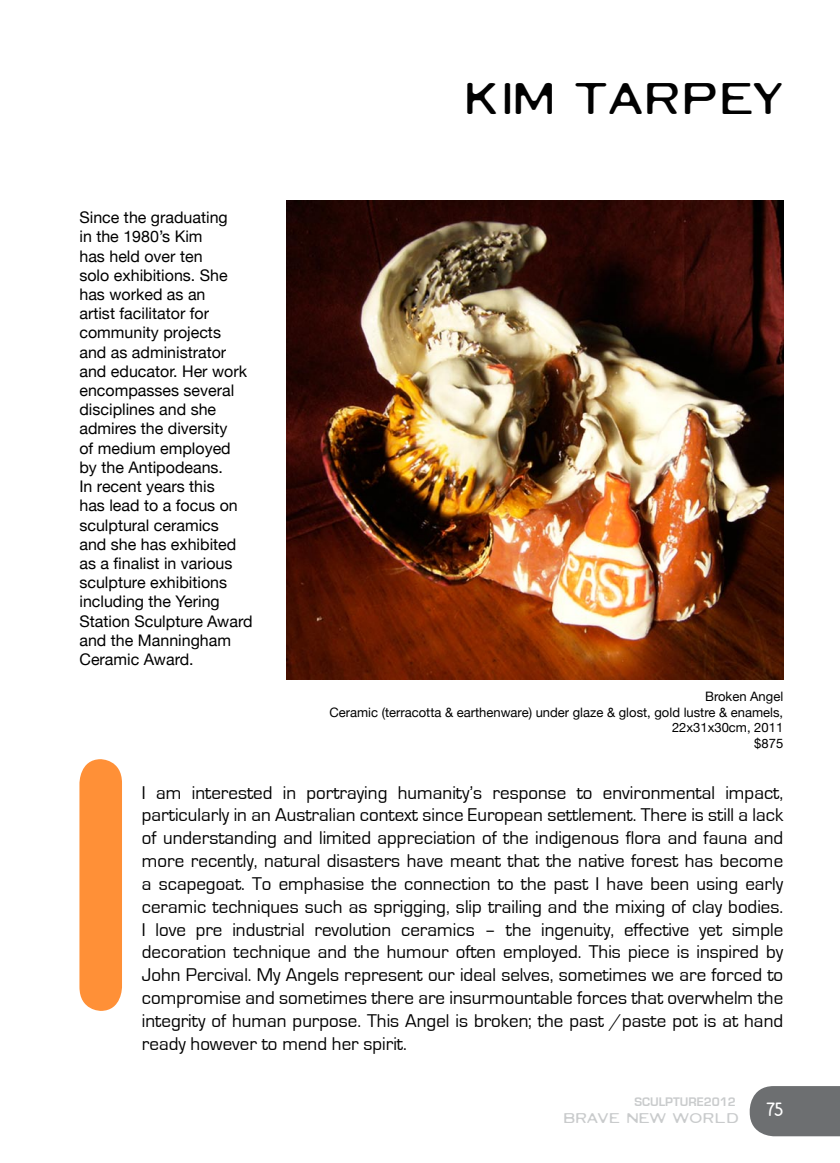
<style>
.page{position:relative;width:840px;height:1163px;background:#fff}
.page>*{position:absolute;margin:0;border:0;box-sizing:border-box;transform-origin:0 0}
.t1{font:44px "Balotro";color:#010101}
.t2{font:22px "Aerolite";color:#fff}
.t3{font:19px/22.8px "Eurostile";color:#000;text-align:justify}
.t4{font:16px/19.2px "Helvetica Neue";color:#000}
.t5{font:14px "Balotro";letter-spacing:-.01em;color:#c9cbcc}
.t6{font:13px/15.6px "Helvetica Neue";color:#000;text-align:right}
.t7{font:700 12.8px "Eurostile";color:#c9cbcc}
</style>
<div class="page">
<svg style="left:749px;top:1086px;width:90px;height:50px;background:#757779"></svg>
<img style="left:286px;top:201px;width:496px;height:478px">
<div style="left:79px;top:759px;width:43px;height:251px;background:#ff9037"></div>
<p class="t4" style="left:79px;top:207px;width:174px">Since the graduating<br>in the 1980’s Kim<br>has held over ten<br>solo exhibitions. She has worked as an<br>artist facilitator for community projects<br>and as administrator and educator. Her work encompasses several disciplines and she admires the diversity<br>of medium employed<br>by the Antipodeans.<br>In recent years this<br>has lead to a focus on sculptural ceramics<br>and she has exhibited as a finalist in various sculpture exhibitions including the Yering<br>Station Sculpture Award and the Manningham<br>Ceramic Award.</p>
<h1 class="t1" style="left:462px;top:68px;width:322px">KIM TARPEY</h1>
<p class="t6" style="left:329px;top:687px;width:455px">Broken Angel<br>Ceramic (terracotta &amp; earthenware) under glaze &amp; glost, gold lustre &amp; enamels,<br>22x31x30cm, 2011<br>$875</p>
<p class="t3" style="left:142px;top:781px;width:642px">I am interested in portraying humanity’s response to environmental impact, particularly in an Australian context since European settlement. There is still a lack of understanding and limited appreciation of the indigenous flora and fauna and more recently, natural disasters have meant that the native forest has become a scapegoat. To emphasise the connection to the past I have been using early ceramic techniques such as sprigging, slip trailing and the mixing of clay bodies.<br>I love pre industrial revolution ceramics – the ingenuity, effective yet simple decoration technique and the humour often employed. This piece is inspired by John Percival. My Angels represent our ideal selves, sometimes we are forced to compromise and sometimes there are insurmountable forces that overwhelm the integrity of human purpose. This Angel is broken; the past /paste pot is at hand ready however to mend her spirit.</p>
<p class="t7" style="left:634px;top:1094px;width:103px">SCULPTURE2012</p>
<p class="t5" style="left:562px;top:1107px;width:177px">BRAVE NEW WORLD</p>
<p class="t2" style="left:765px;top:1095px;width:18px">75</p>
</div>
